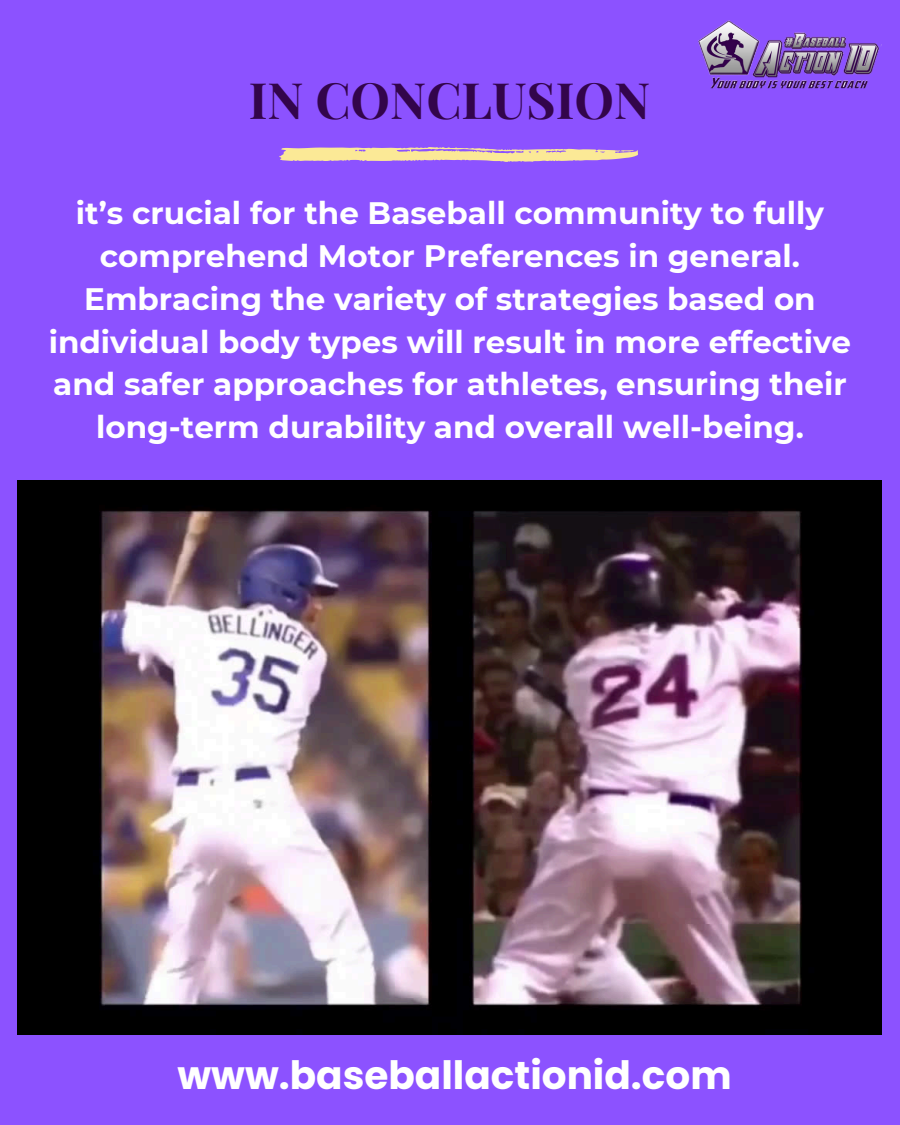
<style>
.page{position:relative;width:900px;height:1125px;background:#8c52ff}
.page>*{position:absolute;margin:0;border:0;box-sizing:border-box;transform-origin:0 0}
.t1{font:700 50px "Playfair Display";color:#33054b}
.t2{font:700 39px "Poppins";color:#fff}
.t3{font:700 31px/42.8px "Montserrat";color:#fff;text-align:center}
</style>
<div class="page">
<svg style="left:279px;top:147px;width:359px;height:15px"></svg>
<img style="left:18px;top:480px;width:864px;height:555px">
<img style="left:698px;top:20px;width:184px;height:69px">
<p class="t1" style="left:249px;top:65px;width:403px">IN CONCLUSION</p>
<p class="t3" style="left:49px;top:192px;width:804px">it’s crucial for the Baseball community to fully comprehend Motor Preferences in general.<br>Embracing the variety of strategies based on individual body types will result in more effective and safer approaches for athletes, ensuring their long-term durability and overall well-being.</p>
<p class="t2" style="left:178px;top:1048px;width:556px">www.baseballactionid.com</p>
</div>
